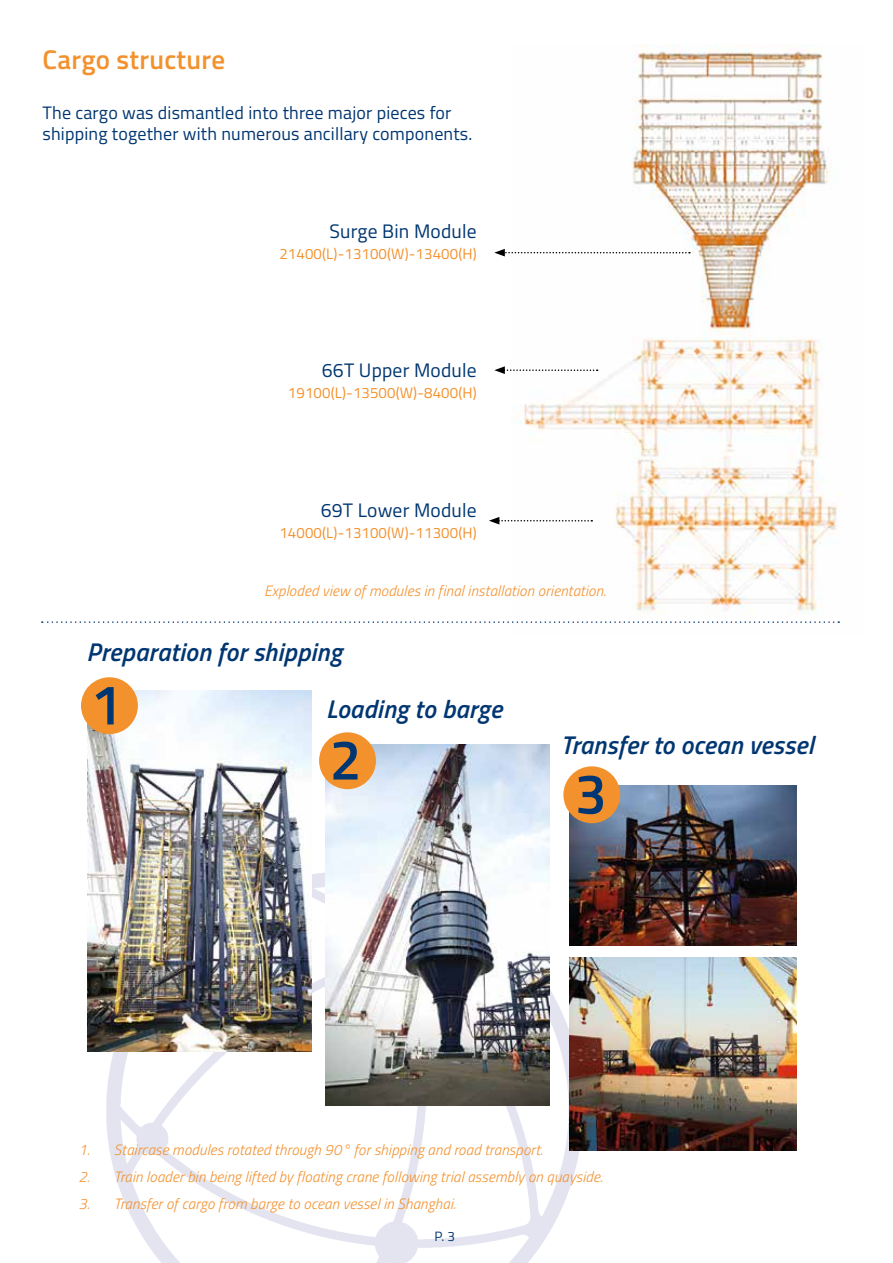
<style>
.page{position:relative;width:893px;height:1263px;background:#fff}
.page>*{position:absolute;margin:0;border:0;box-sizing:border-box;transform-origin:0 0}
.t1{font:600 56.55px "Titillium Web";color:#003671}
.t2{font:600 27px "Titillium Web";letter-spacing:.01em;color:#f3912d}
.t3{font:italic 600 25.65px "Titillium Web";letter-spacing:.01em;color:#003671}
.t4{font:19.5px "Titillium Web";letter-spacing:.01em;color:#003671}
.t5{font:18px/21px "Titillium Web";letter-spacing:.01em;color:#003671}
.t6{font:italic 300 15px "Titillium Web";letter-spacing:.01em;color:#f3912d}
.t7{font:15px "Titillium Web";letter-spacing:.01em;color:#f3912d}
.t8{font:13.5px "Titillium Web";color:#003671}
</style>
<div class="page">
<img style="left:106px;top:873px;width:500px;height:390px">
<img style="left:519px;top:44px;width:321px;height:579px">
<svg style="left:494px;top:249px;width:196px;height:7px"></svg>
<svg style="left:494px;top:366px;width:104px;height:8px"></svg>
<svg style="left:489px;top:517px;width:103px;height:7px"></svg>
<svg style="left:42px;top:621px;width:797px;height:2px"></svg>
<img style="left:87px;top:691px;width:225px;height:361px">
<img style="left:325px;top:745px;width:225px;height:360px">
<img style="left:569px;top:786px;width:228px;height:159px">
<img style="left:569px;top:957px;width:228px;height:194px">
<div style="left:81px;top:677px;width:57px;height:57px;background:#f3912d;border-radius:50%"></div>
<div style="left:319px;top:732px;width:57px;height:57px;background:#f3912d;border-radius:50%"></div>
<div style="left:563px;top:766px;width:57px;height:57px;background:#f3912d;border-radius:50%"></div>
<h2 class="t2" style="left:43px;top:39px;width:184px">Cargo structure</h2>
<p class="t5" style="left:43px;top:102px;width:431px">The cargo was dismantled into three major pieces for shipping together with numerous ancillary components.</p>
<h3 class="t4" style="left:329px;top:217px;width:149px">Surge Bin Module</h3>
<p class="t7" style="left:279px;top:243px;width:199px">21400(L)-13100(W)-13400(H)</p>
<h3 class="t4" style="left:322px;top:356px;width:156px">66T Upper Module</h3>
<p class="t7" style="left:288px;top:382px;width:190px">19100(L)-13500(W)-8400(H)</p>
<h3 class="t4" style="left:321px;top:496px;width:158px">69T Lower Module</h3>
<p class="t7" style="left:279px;top:522px;width:199px">14000(L)-13100(W)-11300(H)</p>
<p class="t6" style="left:264px;top:580px;width:343px">Exploded view of modules in final installation orientation.</p>
<h3 class="t3" style="left:87px;top:633px;width:257px">Preparation for shipping</h3>
<h1 class="t1" style="left:91px;top:662px;width:33px">1</h1>
<h3 class="t3" style="left:326px;top:690px;width:178px">Loading to barge</h3>
<h1 class="t1" style="left:330px;top:717px;width:33px">2</h1>
<h3 class="t3" style="left:561px;top:726px;width:254px">Transfer to ocean vessel</h3>
<h1 class="t1" style="left:575px;top:751px;width:33px">3</h1>
<p class="t6" style="left:78px;top:1138px;width:466px">1. Staircase modules rotated through 90° for shipping and road transport.</p>
<p class="t6" style="left:78px;top:1165px;width:526px">2. Train loader bin being lifted by floating crane following trial assembly on quayside.</p>
<p class="t6" style="left:78px;top:1192px;width:379px">3. Transfer of cargo from barge to ocean vessel in Shanghai.</p>
<p class="t8" style="left:434px;top:1226px;width:22px">P. 3</p>
</div>
